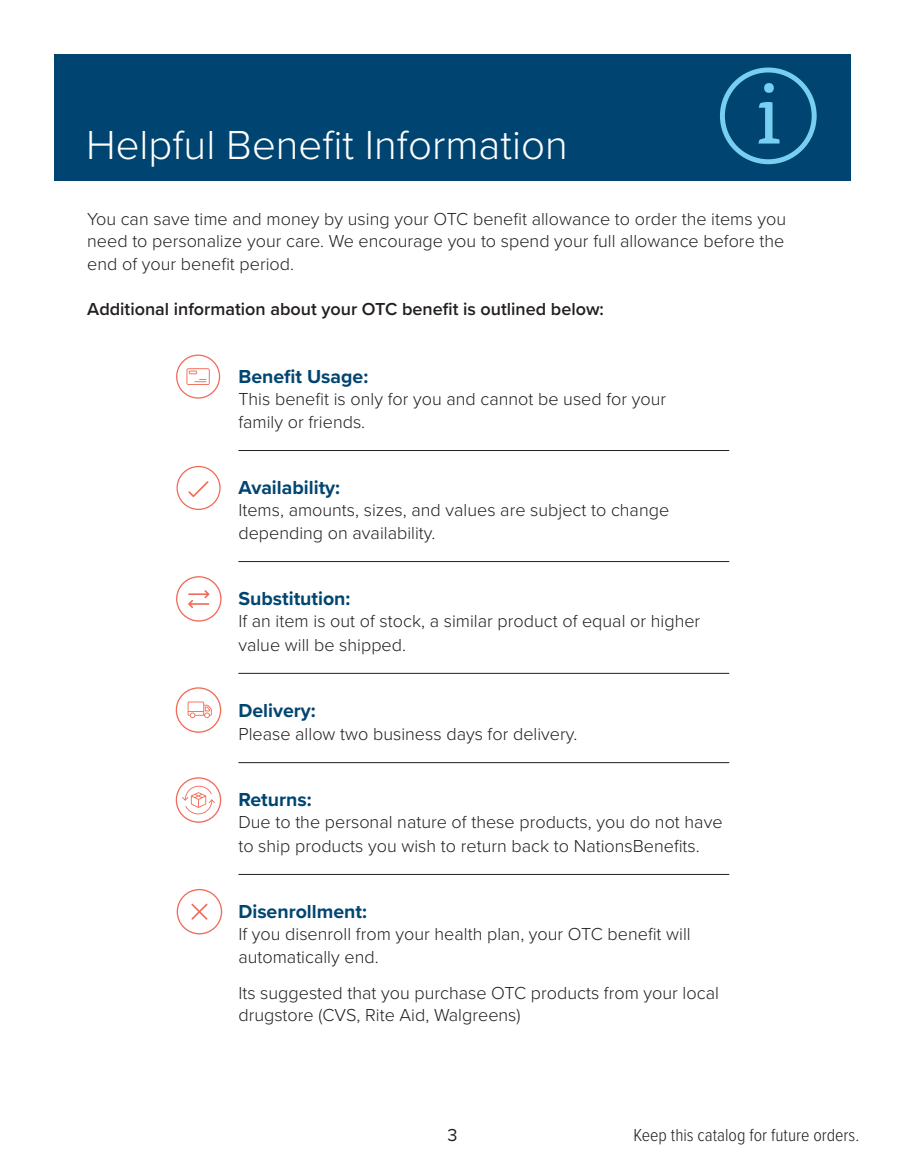
<style>
.page{position:relative;width:905px;height:1175px;background:#fff}
.page>*{position:absolute;margin:0;border:0;box-sizing:border-box;transform-origin:0 0}
.Blue-Header{font:300 42px "Proxima Nova";color:#fff}
.Benefit_Info{font:700 19.5px "Proxima Nova";color:#004571}
.Benefit_Info-2{font:300 18px/22.5px "Proxima Nova";color:#231f20}
.Body_Copy{font:300 18px/22.5px "Proxima Nova";color:#231f20;text-align:justify}
.Body_Copy-2{font:600 18px "Proxima Nova";color:#231f20}
.t1{font:300 18px "Proxima Nova Cond";color:#231f20}
.t2{font:18px "Proxima Nova";color:#231f20}
</style>
<div class="page">
<div style="left:54px;top:54px;width:796px;height:126px;background:#004571"></div>
<svg style="left:720px;top:68px;width:96px;height:96px"></svg>
<hr style="left:238px;top:450px;width:491px;height:1px;background:#231f20">
<hr style="left:238px;top:561px;width:491px;height:1px;background:#231f20">
<hr style="left:238px;top:673px;width:491px;height:1px;background:#231f20">
<hr style="left:238px;top:762px;width:491px;height:1px;background:#231f20">
<hr style="left:238px;top:874px;width:491px;height:1px;background:#231f20">
<svg style="left:176px;top:576px;width:45px;height:45px"></svg>
<svg style="left:176px;top:354px;width:44px;height:45px"></svg>
<svg style="left:176px;top:466px;width:45px;height:44px"></svg>
<svg style="left:176px;top:687px;width:45px;height:46px"></svg>
<svg style="left:176px;top:777px;width:45px;height:45px"></svg>
<svg style="left:177px;top:889px;width:45px;height:45px"></svg>
<p class="Blue-Header" style="left:86px;top:114px;width:483px">Helpful Benefit Information</p>
<p class="Body_Copy" style="left:87px;top:206px;width:700px">You can save time and money by using your OTC benefit allowance to order the items you need to personalize your care. We encourage you to spend your full allowance before the end of your benefit period.</p>
<p class="Body_Copy-2" style="left:87px;top:295px;width:518px">Additional information about your OTC benefit is outlined below:</p>
<p class="Benefit_Info" style="left:238px;top:362px;width:131px">Benefit Usage:</p>
<p class="Benefit_Info-2" style="left:238px;top:387px;width:429px">This benefit is only for you and cannot be used for your family or friends.</p>
<p class="Benefit_Info" style="left:238px;top:473px;width:103px">Availability:</p>
<p class="Benefit_Info-2" style="left:238px;top:498px;width:432px">Items, amounts, sizes, and values are subject to change depending on availability.</p>
<p class="Benefit_Info" style="left:238px;top:584px;width:114px">Substitution:</p>
<p class="Benefit_Info-2" style="left:238px;top:609px;width:463px;line-height:23.2px">If an item is out of stock, a similar product of equal or higher value will be shipped.</p>
<p class="Benefit_Info" style="left:238px;top:695px;width:79px">Delivery:</p>
<p class="Benefit_Info-2" style="left:238px;top:721px;width:340px">Please allow two business days for delivery.</p>
<p class="Benefit_Info" style="left:238px;top:785px;width:75px">Returns:</p>
<p class="Benefit_Info-2" style="left:238px;top:810px;width:485px;line-height:23.2px">Due to the personal nature of these products, you do not have to ship products you wish to return back to NationsBenefits.</p>
<p class="Benefit_Info" style="left:238px;top:896px;width:130px">Disenrollment:</p>
<p class="Benefit_Info-2" style="left:238px;top:922px;width:454px">If you disenroll from your health plan, your OTC benefit will automatically end.</p>
<p class="Benefit_Info-2" style="left:238px;top:980px;width:482px">Its suggested that you purchase OTC products from your local drugstore (CVS, Rite Aid, Walgreens)</p>
<p class="t2" style="left:447px;top:1121px;width:12px">3</p>
<p class="t1" style="left:633px;top:1121px;width:227px">Keep this catalog for future orders.</p>
</div>
